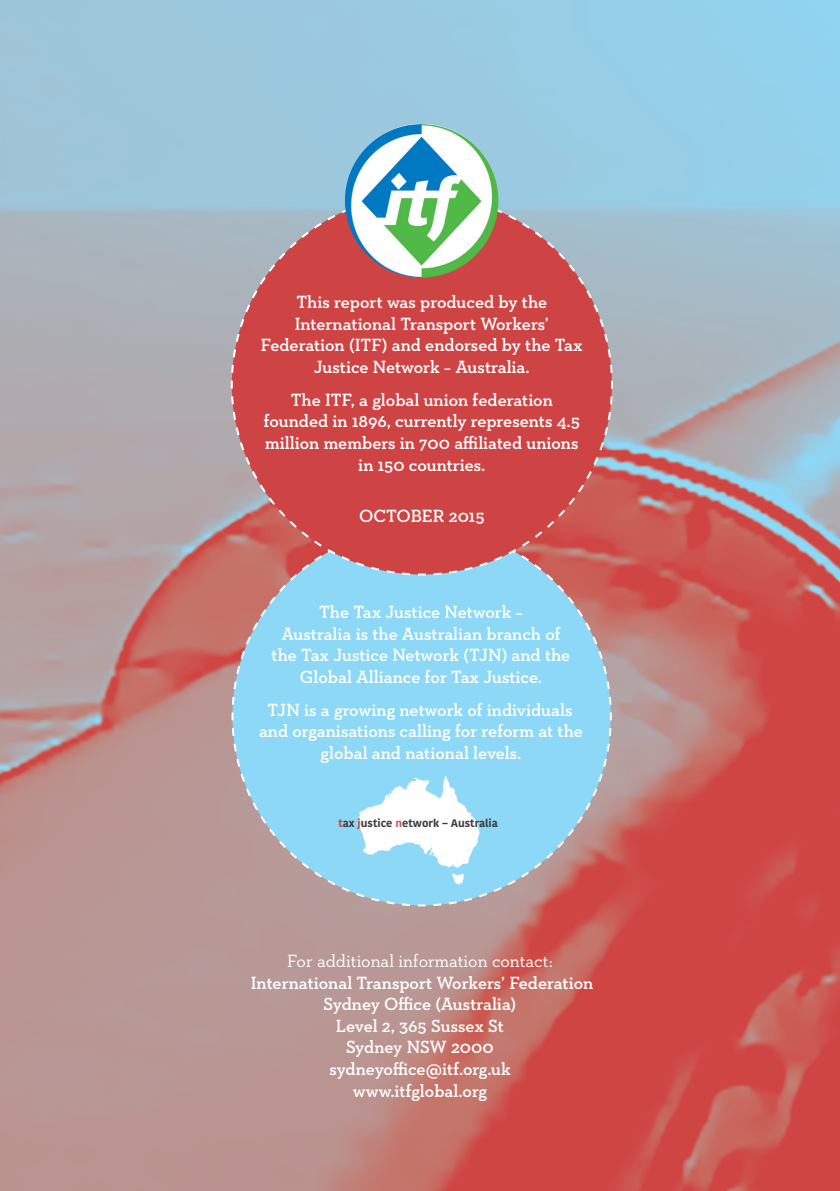
<style>
.page{position:relative;width:840px;height:1191px;background:#fff}
.page>*{position:absolute;margin:0;border:0;box-sizing:border-box;transform-origin:0 0}
.t1{font:600 18px/21.6px "Neutraface Slab Text";color:#fff;text-align:center}
.t2{font:18px "Neutraface Slab Text";color:#fff}
.t3{font:700 11px "Kohinoor Devanagari";color:#3e3e3f}
.s1{color:#d53f33}
.s2{color:#d25750}
</style>
<div class="page">
<img style="left:0;top:0;width:839px;height:1191px">
<svg style="left:230px;top:576px;width:382px;height:331px;background:#9ac3da"></svg>
<img style="left:354px;top:770px;width:131px;height:114px">
<svg style="left:427px;top:576px;width:186px;height:131px;background:#93cce8"></svg>
<svg style="left:230px;top:576px;width:186px;height:134px;background:#95cae4"></svg>
<svg style="left:230px;top:193px;width:383px;height:383px;background:#c75a5b"></svg>
<img style="left:345px;top:124px;width:153px;height:154px">
<p class="t1" style="left:261px;top:291px;width:323px">This report was produced by the International Transport Workers’ Federation (ITF) and endorsed by the Tax Justice Network – Australia.</p>
<p class="t1" style="left:263px;top:389px;width:318px">The ITF, a global union federation founded in 1896, currently represents 4.5 million members in 700 affiliated unions in 150 countries.</p>
<p class="t1" style="left:359px;top:505px;width:127px">OCTOBER 2015</p>
<p class="t1" style="left:271px;top:601px;width:300px">The Tax Justice Network –<br>Australia is the Australian branch of the Tax Justice Network (TJN) and the Global Alliance for Tax Justice.</p>
<p class="t1" style="left:259px;top:698px;width:325px">TJN is a growing network of individuals and organisations calling for reform at the global and national levels.</p>
<p class="t3" style="left:338px;top:817px;width:161px"><span class="s1">t</span>ax <span class="s1">j</span>ustice <span class="s2">n</span>etwork – Australia</p>
<p class="t2" style="left:287px;top:949px;width:267px">For additional information contact:</p>
<p class="t1" style="left:251px;top:971px;width:344px">International Transport Workers’ Federation<br>Sydney Office (Australia)<br>Level 2, 365 Sussex St<br>Sydney NSW 2000<br>sydneyoffice@itf.org.uk<br>www.itfglobal.org</p>
</div>
